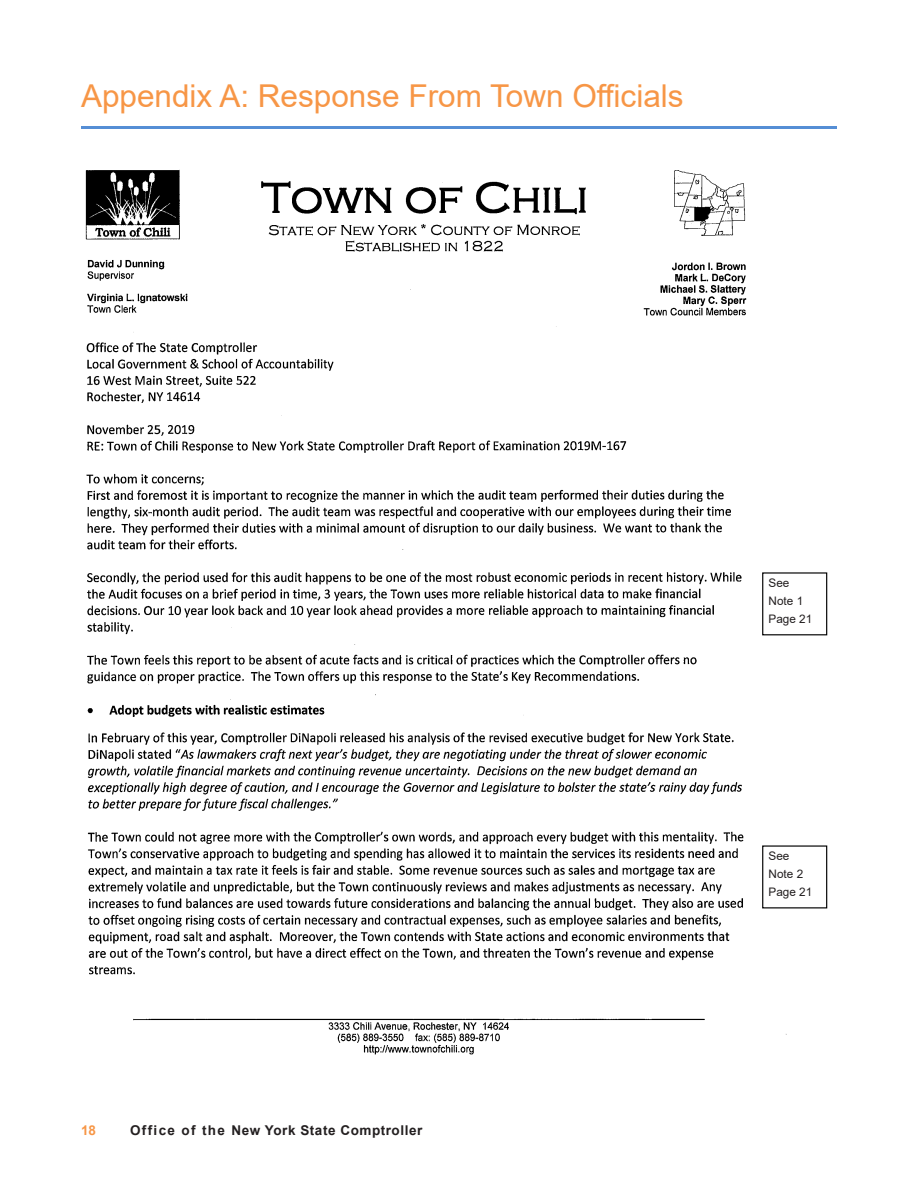
<style>
.page{position:relative;width:918px;height:1188px;background:#fff}
.page>*{position:absolute;margin:0;border:0;box-sizing:border-box;transform-origin:0 0}
.Section_Heads{font:31.5px "Arial";color:#f79646}
.t1{font:700 13.5px "Arial";letter-spacing:.04em;color:#231f20}
.t2{font:700 13.5px "Arial";color:#f79646}
.Body_Text{font:11.7px "Arial";color:#231f20}
</style>
<div class="page">
<hr style="left:81px;top:126px;width:756px;height:3px;background:#558ed5">
<img style="left:85px;top:169px;width:705px;height:886px">
<div style="left:762px;top:572px;width:65px;height:63px;border:1px solid #000"></div>
<div style="left:762px;top:845px;width:65px;height:63px;border:1px solid #000"></div>
<p class="Section_Heads" style="left:81px;top:74px;width:604px">Appendix A: Response From Town Officials</p>
<p class="t2" style="left:81px;top:1121px;width:17px">18</p>
<p class="t1" style="left:130px;top:1121px;width:294px">Office of the New York State Comptroller</p>
<p class="Body_Text" style="left:769px;top:575px;width:22px">See</p>
<p class="Body_Text" style="left:769px;top:593px;width:36px">Note 1</p>
<p class="Body_Text" style="left:769px;top:610px;width:45px">Page 21</p>
<p class="Body_Text" style="left:769px;top:848px;width:22px">See</p>
<p class="Body_Text" style="left:769px;top:866px;width:36px">Note 2</p>
<p class="Body_Text" style="left:769px;top:884px;width:45px">Page 21</p>
</div>
